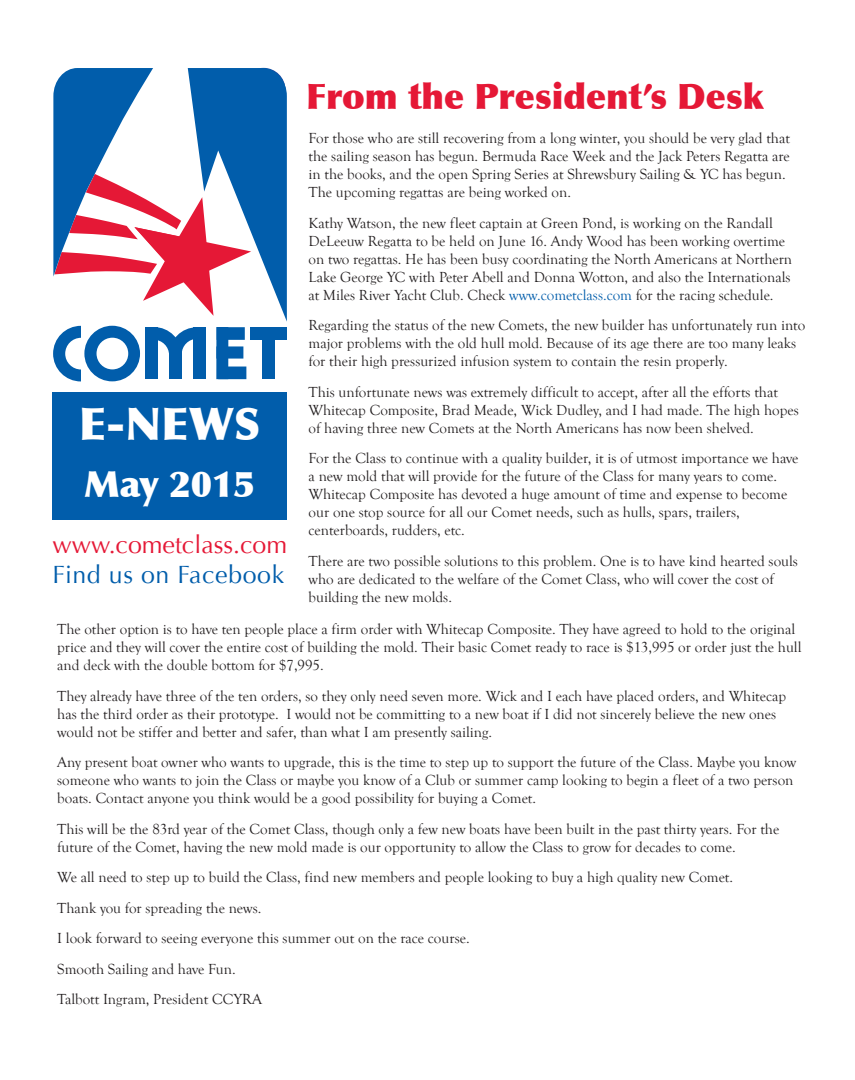
<style>
.page{position:relative;width:855px;height:1080px;background:#fff}
.page>*{position:absolute;margin:0;border:0;box-sizing:border-box;transform-origin:0 0}
.t1{font:900 45px "Optima";color:#fff}
.t2{font:900 36px "Optima";color:#fff}
.t3{font:900 35px "Optima";color:#e51836}
.t4{font:24.88px "Optima";color:#e51836}
.t5{font:24.88px "Optima";letter-spacing:.025em;color:#015dab}
.t6{font:15px/18px "Goudy Old Style T";color:#231f20}
.s1{color:#015dab}
</style>
<div class="page">
<div style="left:52px;top:393px;width:235px;height:127px;background:#015dab"></div>
<svg style="left:53px;top:68px;width:234px;height:254px"></svg>
<div style="left:126px;top:327px;width:56px;height:56px;background:#015dab;border-radius:50%"></div>
<div style="left:138px;top:340px;width:31px;height:31px;background:#fff;border-radius:50%"></div>
<div style="left:169px;top:327px;width:56px;height:56px;background:#015dab;border-radius:50%"></div>
<div style="left:182px;top:339px;width:31px;height:31px;background:#fff;border-radius:50%"></div>
<div style="left:195px;top:320px;width:31px;height:70px;background:#fff"></div>
<div style="left:126px;top:320px;width:32px;height:70px;background:#fff"></div>
<div style="left:153px;top:354px;width:30px;height:33px;background:#fff"></div>
<div style="left:169px;top:354px;width:29px;height:33px;background:#fff"></div>
<div style="left:194px;top:327px;width:12px;height:52px;background:#015dab"></div>
<div style="left:145px;top:327px;width:13px;height:52px;background:#015dab"></div>
<div style="left:169px;top:339px;width:13px;height:40px;background:#015dab"></div>
<div style="left:53px;top:326px;width:56px;height:55px;background:#015dab;border-radius:50%"></div>
<div style="left:65px;top:338px;width:32px;height:32px;background:#fff;border-radius:50%"></div>
<div style="left:82px;top:325px;width:27px;height:67px;background:#fff"></div>
<div style="left:262px;top:327px;width:13px;height:52px;background:#015dab"></div>
<div style="left:250px;top:327px;width:36px;height:13px;background:#015dab"></div>
<div style="left:216px;top:327px;width:12px;height:52px;background:#015dab"></div>
<div style="left:217px;top:327px;width:28px;height:13px;background:#015dab"></div>
<div style="left:218px;top:367px;width:28px;height:12px;background:#015dab"></div>
<div style="left:216px;top:346px;width:27px;height:13px;background:#015dab"></div>
<div style="left:84px;top:326px;width:56px;height:55px;background:#015dab;border-radius:50%"></div>
<div style="left:97px;top:338px;width:31px;height:31px;background:#fff;border-radius:50%"></div>
<h1 class="t1" style="left:79px;top:396px;width:183px">E-NEWS</h1>
<h2 class="t2" style="left:84px;top:463px;width:172px">May 2015</h2>
<h3 class="t4" style="left:52px;top:530px;width:236px">www.cometclass.com</h3>
<h3 class="t5" style="left:52px;top:560px;width:233px">Find us on Facebook</h3>
<h3 class="t3" style="left:306px;top:76px;width:459px">From the President’s Desk</h3>
<p class="t6" style="left:309px;top:130px;width:483px">For those who are still recovering from a long winter, you should be very glad that the sailing season has begun. Bermuda Race Week and the Jack Peters Regatta are in the books, and the open Spring Series at Shrewsbury Sailing &amp; YC has begun.<br>The upcoming regattas are being worked on.</p>
<p class="t6" style="left:309px;top:214px;width:485px">Kathy Watson, the new fleet captain at Green Pond, is working on the Randall DeLeeuw Regatta to be held on June 16. Andy Wood has been working overtime on two regattas. He has been busy coordinating the North Americans at Northern Lake George YC with Peter Abell and Donna Wotton, and also the Internationals at Miles River Yacht Club. Check <span class="s1">www.cometclass.com</span> for the racing schedule.</p>
<p class="t6" style="left:309px;top:317px;width:498px">Regarding the status of the new Comets, the new builder has unfortunately run into major problems with the old hull mold. Because of its age there are too many leaks for their high pressurized infusion system to contain the resin properly.</p>
<p class="t6" style="left:309px;top:383px;width:492px">This unfortunate news was extremely difficult to accept, after all the efforts that<br>Whitecap Composite, Brad Meade, Wick Dudley, and I had made. The high hopes of having three new Comets at the North Americans has now been shelved.</p>
<p class="t6" style="left:309px;top:450px;width:491px">For the Class to continue with a quality builder, it is of utmost importance we have a new mold that will provide for the future of the Class for many years to come.<br>Whitecap Composite has devoted a huge amount of time and expense to become our one stop source for all our Comet needs, such as hulls, spars, trailers, centerboards, rudders, etc.</p>
<p class="t6" style="left:309px;top:552px;width:491px">There are two possible solutions to this problem. One is to have kind hearted souls who are dedicated to the welfare of the Comet Class, who will cover the cost of building the new molds.</p>
<p class="t6" style="left:57px;top:621px;width:746px">The other option is to have ten people place a firm order with Whitecap Composite. They have agreed to hold to the original price and they will cover the entire cost of building the mold. Their basic Comet ready to race is $13,995 or order just the hull and deck with the double bottom for $7,995.</p>
<p class="t6" style="left:57px;top:687px;width:730px">They already have three of the ten orders, so they only need seven more. Wick and I each have placed orders, and Whitecap has the third order as their prototype. I would not be committing to a new boat if I did not sincerely believe the new ones would not be stiffer and better and safer, than what I am presently sailing.</p>
<p class="t6" style="left:57px;top:754px;width:741px">Any present boat owner who wants to upgrade, this is the time to step up to support the future of the Class. Maybe you know someone who wants to join the Class or maybe you know of a Club or summer camp looking to begin a fleet of a two person boats. Contact anyone you think would be a good possibility for buying a Comet.</p>
<p class="t6" style="left:57px;top:820px;width:724px">This will be the 83rd year of the Comet Class, though only a few new boats have been built in the past thirty years. For the future of the Comet, having the new mold made is our opportunity to allow the Class to grow for decades to come.</p>
<p class="t6" style="left:57px;top:863px;width:677px;line-height:30.5px">We all need to step up to build the Class, find new members and people looking to buy a high quality new Comet.<br>Thank you for spreading the news.<br>I look forward to seeing everyone this summer out on the race course.<br>Smooth Sailing and have Fun.<br>Talbott Ingram, President CCYRA</p>
</div>
